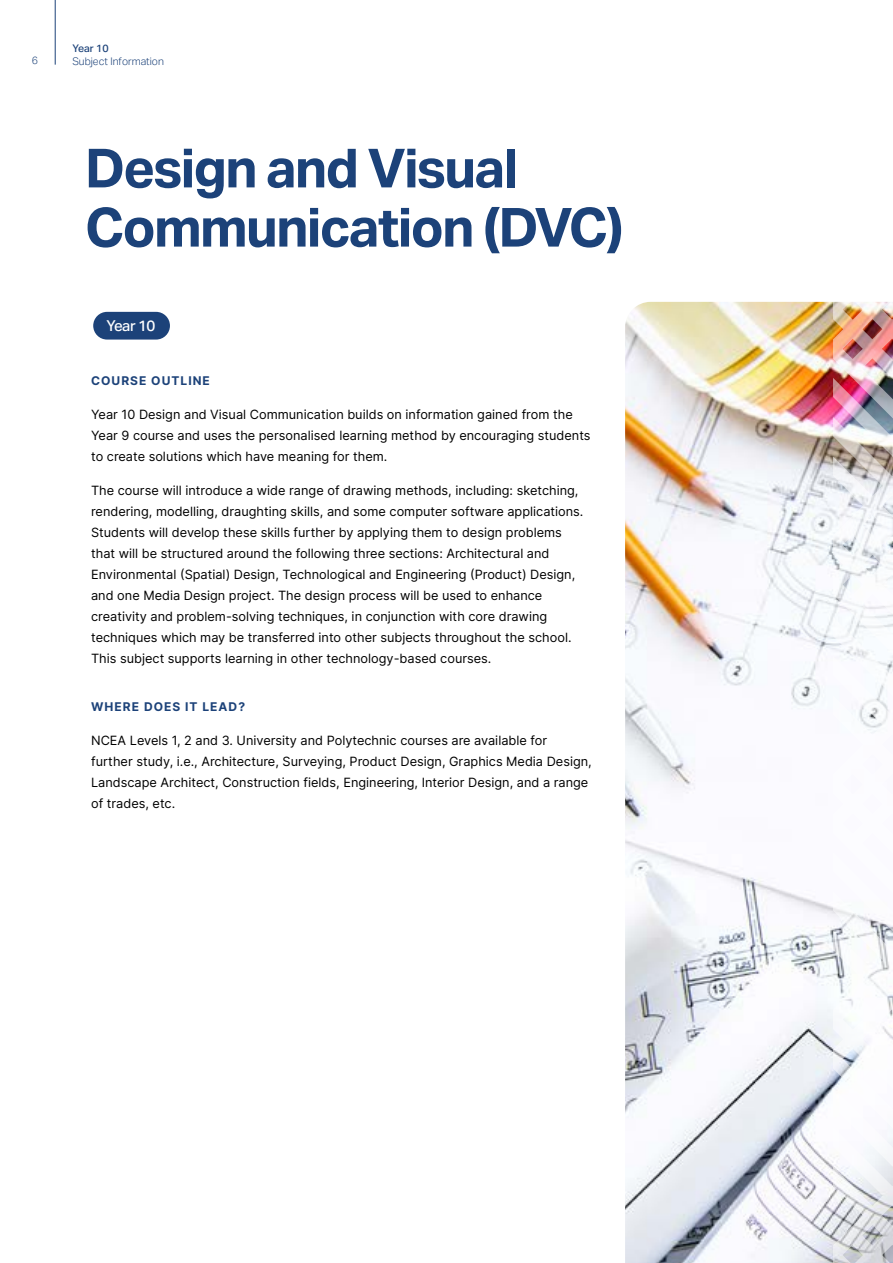
<style>
.page{position:relative;width:893px;height:1263px;background:#fff}
.page>*{position:absolute;margin:0;border:0;box-sizing:border-box;transform-origin:0 0}
.t1{font:700 54px/59.2px "Aktiv Grotesk";letter-spacing:-.03em;color:#1c4279}
.t2{font:500 15px "Aktiv Grotesk";letter-spacing:-.03em;color:#fff}
.t3{font:12.75px/21px "Inter";color:#000}
.t4{font:700 12px "Inter";letter-spacing:.085em;color:#1c4279}
.t5{font:300 10.5px "Aktiv Grotesk";color:#1c4279}
.t6{font:500 10.5px "Aktiv Grotesk";color:#1c4279}
</style>
<div class="page">
<img style="left:625px;top:302px;width:208px;height:961px">
<div style="left:93px;top:312px;width:77px;height:28px;background:#1c4279;border-radius:14px"></div>
<hr style="left:55px;top:0;width:1px;height:65px;background:#1c4279">
<img style="left:833px;top:301px;width:60px;height:962px">
<p class="t6" style="left:72px;top:42px;width:38px">Year 10</p>
<p class="t5" style="left:32px;top:54px;width:8px">6</p>
<p class="t5" style="left:72px;top:55px;width:93px">Subject Information</p>
<h1 class="t1" style="left:85px;top:139px;width:540px">Design and Visual<br>Communication (DVC)</h1>
<p class="t2" style="left:106px;top:317px;width:50px">Year 10</p>
<p class="t4" style="left:91px;top:372px;width:120px">COURSE OUTLINE</p>
<p class="t3" style="left:91px;top:404px;width:501px">Year 10 Design and Visual Communication builds on information gained from the<br>Year 9 course and uses the personalised learning method by encouraging students to create solutions which have meaning for them.</p>
<p class="t3" style="left:91px;top:479px;width:492px">The course will introduce a wide range of drawing methods, including: sketching, rendering, modelling, draughting skills, and some computer software applications.<br>Students will develop these skills further by applying them to design problems that will be structured around the following three sections: Architectural and Environmental (Spatial) Design, Technological and Engineering (Product) Design, and one Media Design project. The design process will be used to enhance creativity and problem-solving techniques, in conjunction with core drawing techniques which may be transferred into other subjects throughout the school.<br>This subject supports learning in other technology-based courses.</p>
<p class="t4" style="left:91px;top:698px;width:156px">WHERE DOES IT LEAD?</p>
<p class="t3" style="left:91px;top:729px;width:502px">NCEA Levels 1, 2 and 3. University and Polytechnic courses are available for further study, i.e., Architecture, Surveying, Product Design, Graphics Media Design, Landscape Architect, Construction fields, Engineering, Interior Design, and a range of trades, etc.</p>
</div>
